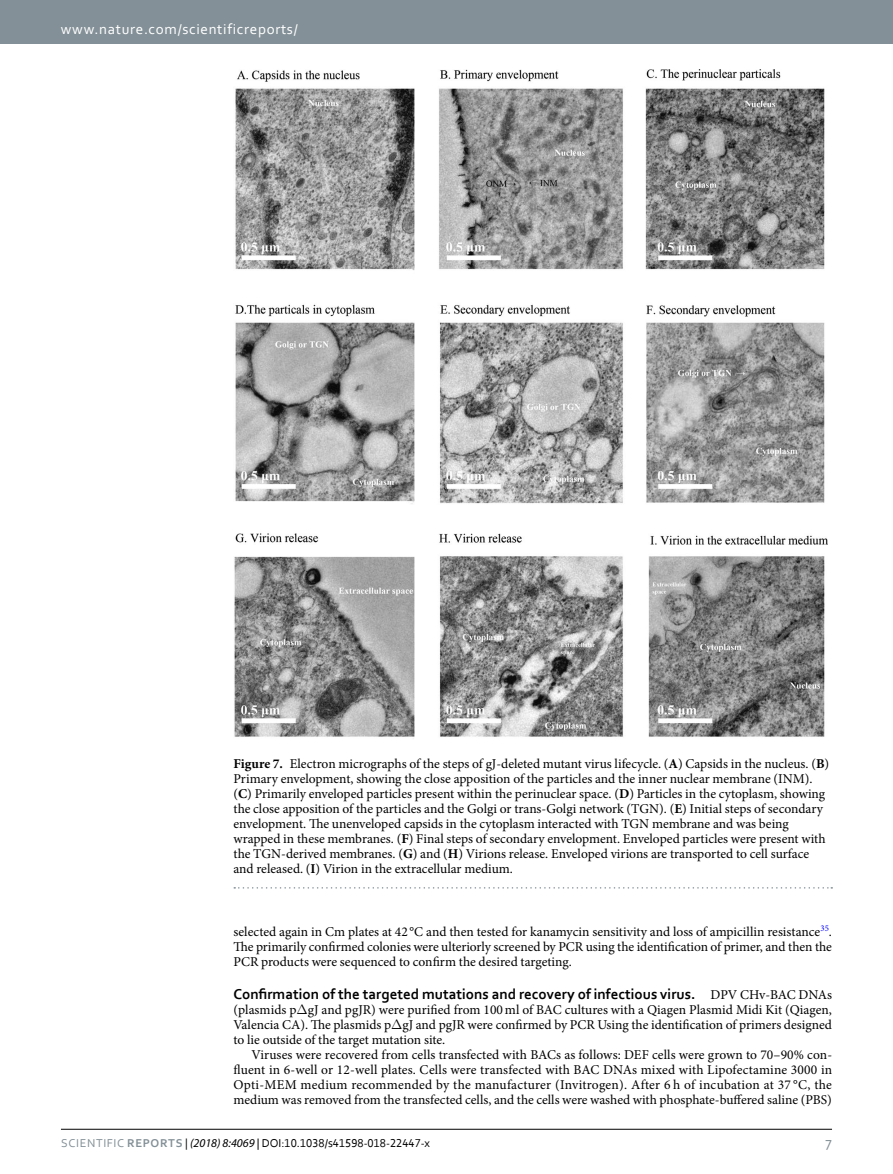
<style>
.page{position:relative;width:893px;height:1174px;background:#fff}
.page>*{position:absolute;margin:0;border:0;box-sizing:border-box;transform-origin:0 0}
.t1{font:700 15px "Corbel";color:#000}
.t2{font:15px "Corbel 2";letter-spacing:.045em;color:#fff}
.t3{font:15px "Corbel 2";color:#839097}
.t4{font:13.5px/15px "Minion Pro";color:#000;text-align:justify}
.t5{font:12px "Corbel";color:#000}
.s1{font-weight:700}
.s2{font-family:"Minion Pro";font-weight:400;font-size:13.5px}
.s3{font-family:"Corbel 2";color:#839097}
.s4{font-family:"Corbel Bold 2";color:#839097}
.s5{font-family:"Corbel 2"}
.s6{font-family:"Myriad Pro";font-style:italic}
</style>
<div class="page">
<div style="left:0;top:0;width:893px;height:43px;background:#839097"></div>
<hr style="left:61px;top:1129px;width:771px;height:1px;background:#000">
<img style="left:234px;top:70px;width:593px;height:667px">
<svg style="left:234px;top:887px;width:598px;height:1px"></svg>
<p class="t2" style="left:61px;top:19px;width:238px">www.nature.com/scientificreports/</p>
<p class="t4" style="left:233px;top:756px;width:597px;text-align:left"><span class="s1">Figure 7.</span> Electron micrographs of the steps of gJ-deleted mutant virus lifecycle. (<span class="s1">A</span>) Capsids in the nucleus. (<span class="s1">B</span>)<br>Primary envelopment, showing the close apposition of the particles and the inner nuclear membrane (INM). (<span class="s1">C</span>) Primarily enveloped particles present within the perinuclear space. (<span class="s1">D</span>) Particles in the cytoplasm, showing the close apposition of the particles and the Golgi or trans-Golgi network (TGN). (<span class="s1">E</span>) Initial steps of secondary envelopment. The unenveloped capsids in the cytoplasm interacted with TGN membrane and was being wrapped in these membranes. (<span class="s1">F</span>) Final steps of secondary envelopment. Enveloped particles were present with the TGN-derived membranes. (<span class="s1">G</span>) and (<span class="s1">H</span>) Virions release. Enveloped virions are transported to cell surface and released. (<span class="s1">I</span>) Virion in the extracellular medium.</p>
<p class="t4" style="left:233px;top:924px;width:600px">selected again in Cm plates at 42 °C and then tested for kanamycin sensitivity and loss of ampicillin resistance<sup>35</sup>.<br>The primarily confirmed colonies were ulteriorly screened by PCR using the identification of primer, and then the PCR products were sequenced to confirm the desired targeting.</p>
<p class="t1" style="left:233px;top:984px;width:600px">Confirmation of the targeted mutations and recovery of infectious virus. <span class="s2">DPV CHv-BAC DNAs</span></p>
<p class="t4" style="left:233px;top:1002px;width:600px">(plasmids p gJ and pgJR) were purified from 100ml of BAC cultures with a Qiagen Plasmid Midi Kit (Qiagen, Valencia CA). The plasmids p gJ and pgJR were confirmed by PCR Using the identification of primers designed to lie outside of the target mutation site.</p>
<p class="t4" style="left:233px;top:1046px;width:600px;text-indent:18px">Viruses were recovered from cells transfected with BACs as follows: DEF cells were grown to 70–90% con&shy;fluent in 6-well or 12-well plates. Cells were transfected with BAC DNAs mixed with Lipofectamine 3000 in Opti-MEM medium recommended by the manufacturer (Invitrogen). After 6 h of incubation at 37 °C, the medium was removed from the transfected cells, and the cells were washed with phosphate-buffered saline (PBS)</p>
<p class="t5" style="left:61px;top:1135px;width:370px"><span class="s3">SCientifiC</span> <span class="s4">REPORTS</span> <span class="s5">|</span> <span class="s6">(2018) 8:4069</span> | DOI:10.1038/s41598-018-22447-x</p>
<p class="t3" style="left:826px;top:1132px;width:8px">7</p>
</div>
